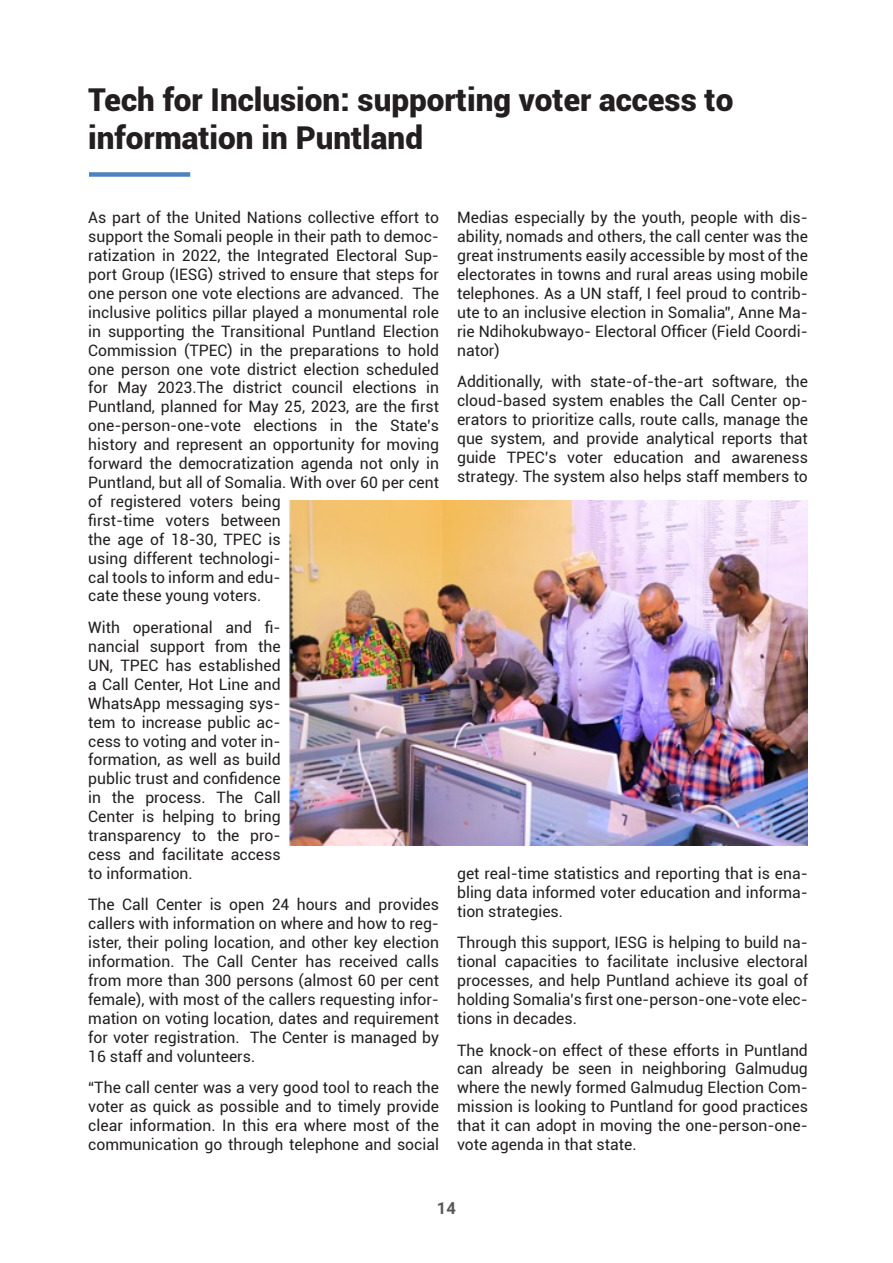
<style>
.page{position:relative;width:893px;height:1263px;background:#fff}
.page>*{position:absolute;margin:0;border:0;box-sizing:border-box;transform-origin:0 0}
.t1{font:900 31.5px "Roboto";color:#231f20}
.t2{font:700 16.5px "Roboto";color:#57585a}
.Body{font:15.75px/18.9px "Roboto";color:#231f20;text-align:justify}
</style>
<div class="page">
<div style="left:89px;top:172px;width:101px;height:5px;background:#4f81bd"></div>
<img style="left:289px;top:501px;width:519px;height:344px">
<p class="t1" style="left:88px;top:77px;width:647px">Tech for Inclusion: supporting voter access to</p>
<p class="t1" style="left:88px;top:115px;width:336px">information in Puntland</p>
<p class="Body" style="left:88px;top:208px;width:352px;text-align:left">As part of the United Nations collective effort to support the Somali people in their path to democ&shy;ratization in 2022, the Integrated Electoral Sup&shy;port Group (IESG) strived to ensure that steps for one person one vote elections are advanced. The inclusive politics pillar played a monumental role in supporting the Transitional Puntland Election Commission (TPEC) in the preparations to hold one person one vote district election scheduled for May 2023.The district council elections in Puntland, planned for May 25, 2023, are the first one-person-one-vote elections in the State’s history and represent an opportunity for moving forward the democratization agenda not only in Puntland, but all of Somalia. With over 60 per cent of registered voters being<br>first-time voters between<br>the age of 18-30, TPEC is<br>using different technologi-<br>cal tools to inform and edu-<br>cate these young voters.</p>
<p class="Body" style="left:88px;top:617px;width:194px">With operational and fi&shy;nancial support from the UN, TPEC has established a Call Center, Hot Line and WhatsApp messaging sys&shy;tem to increase public ac&shy;cess to voting and voter in&shy;formation, as well as build public trust and confidence in the process. The Call Center is helping to bring transparency to the pro&shy;cess and facilitate access to information.</p>
<p class="Body" style="left:88px;top:895px;width:352px">The Call Center is open 24 hours and provides callers with information on where and how to reg&shy;ister, their poling location, and other key election information. The Call Center has received calls from more than 300 persons (almost 60 per cent female), with most of the callers requesting infor&shy;mation on voting location, dates and requirement for voter registration. The Center is managed by 16 staff and volunteers.</p>
<p class="Body" style="left:88px;top:1078px;width:352px">“The call center was a very good tool to reach the voter as quick as possible and to timely provide clear information. In this era where most of the communication go through telephone and social</p>
<p class="Body" style="left:457px;top:208px;width:352px">Medias especially by the youth, people with dis&shy;ability, nomads and others, the call center was the great instruments easily accessible by most of the electorates in towns and rural areas using mobile telephones. As a UN staff, I feel proud to contrib&shy;ute to an inclusive election in Somalia”, Anne Ma&shy;rie Ndihokubwayo- Electoral Officer (Field Coordi&shy;nator)</p>
<p class="Body" style="left:457px;top:372px;width:352px">Additionally, with state-of-the-art software, the cloud-based system enables the Call Center op&shy;erators to prioritize calls, route calls, manage the que system, and provide analytical reports that guide TPEC’s voter education and awareness strategy. The system also helps staff members to</p>
<p class="Body" style="left:457px;top:863px;width:352px">get real-time statistics and reporting that is ena&shy;bling data informed voter education and informa&shy;tion strategies.</p>
<p class="Body" style="left:457px;top:933px;width:352px">Through this support, IESG is helping to build na&shy;tional capacities to facilitate inclusive electoral processes, and help Puntland achieve its goal of holding Somalia’s first one-person-one-vote elec&shy;tions in decades.</p>
<p class="Body" style="left:457px;top:1040px;width:352px">The knock-on effect of these efforts in Puntland can already be seen in neighboring Galmudug where the newly formed Galmudug Election Com&shy;mission is looking to Puntland for good practices that it can adopt in moving the one-person-one&shy;vote agenda in that state.</p>
<p class="t2" style="left:437px;top:1196px;width:21px">14</p>
</div>
